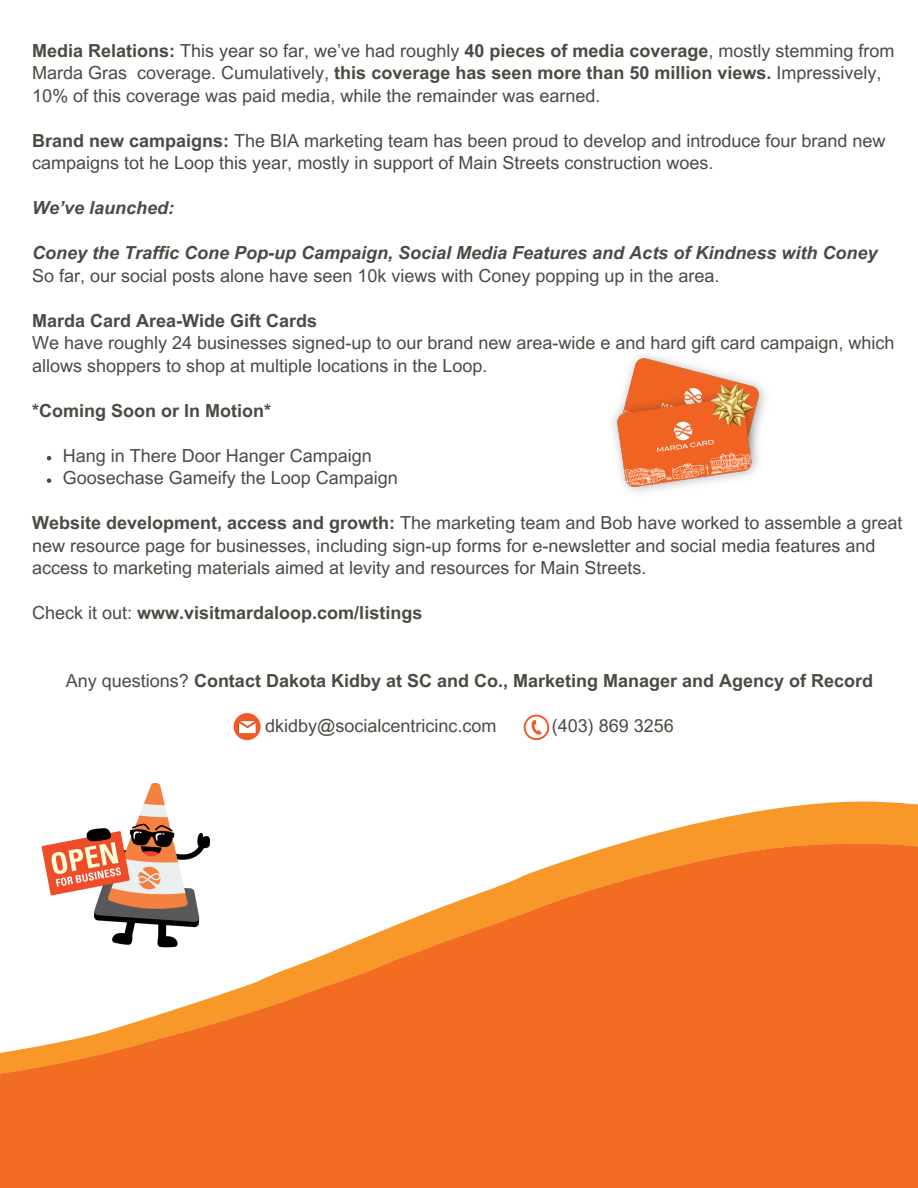
<style>
.page{position:relative;width:918px;height:1188px;background:#fff}
.page>*{position:absolute;margin:0;border:0;box-sizing:border-box;transform-origin:0 0}
.t1{font:18px/22.5px "Arial MT Pro";color:#4d4943}
.t2{font:700 18px "Arial MT Pro";color:#4d4943}
.t3{font:italic 700 18px "Arial MT Pro";color:#4d4943}
.s1{font-weight:700}
.s2{font-weight:400}
</style>
<div class="page">
<svg style="left:47px;top:456px;width:4px;height:4px"></svg>
<svg style="left:47px;top:478px;width:4px;height:5px"></svg>
<svg style="left:234px;top:713px;width:27px;height:27px"></svg>
<svg style="left:625px;top:801px;width:293px;height:41px;fill:#f79829"></svg>
<svg style="left:0;top:842px;width:918px;height:346px;fill:#f26c21"></svg>
<svg style="left:524px;top:715px;width:25px;height:25px"></svg>
<img style="left:32px;top:782px;width:187px;height:186px">
<img style="left:613px;top:355px;width:153px;height:137px">
<p class="t1" style="left:32px;top:41px;width:864px"><span class="s1">Media Relations:</span> This year so far, we’ve had roughly <span class="s1">40 pieces of media coverage</span>, mostly stemming from<br>Marda Gras coverage. Cumulatively, <span class="s1">this coverage has seen more than 50 million views.</span> Impressively,<br>10% of this coverage was paid media, while the remainder was earned.</p>
<p class="t1" style="left:32px;top:131px;width:855px"><span class="s1">Brand new campaigns:</span> The BIA marketing team has been proud to develop and introduce four brand new campaigns tot he Loop this year, mostly in support of Main Streets construction woes.</p>
<p class="t3" style="left:32px;top:201px;width:144px">We’ve launched:</p>
<p class="t3" style="left:32px;top:246px;width:847px">Coney the Traffic Cone Pop-up Campaign, Social Media Features and Acts of Kindness with Coney</p>
<p class="t1" style="left:32px;top:266px;width:689px">So far, our social posts alone have seen 10k views with Coney popping up in the area.</p>
<p class="t2" style="left:32px;top:313px;width:287px">Marda Card Area-Wide Gift Cards</p>
<p class="t1" style="left:32px;top:334px;width:864px">We have roughly 24 businesses signed-up to our brand new area-wide e and hard gift card campaign, which allows shoppers to shop at multiple locations in the Loop.</p>
<p class="t2" style="left:32px;top:403px;width:241px">*Coming Soon or In Motion*</p>
<p class="t1" style="left:63px;top:446px;width:311px">Hang in There Door Hanger Campaign</p>
<p class="t1" style="left:63px;top:469px;width:337px">Goosechase Gameify the Loop Campaign</p>
<p class="t1" style="left:32px;top:514px;width:872px"><span class="s1">Website development, access and growth:</span> The marketing team and Bob have worked to assemble a great new resource page for businesses, including sign-up forms for e-newsletter and social media features and access to marketing materials aimed at levity and resources for Main Streets.</p>
<p class="t2" style="left:32px;top:606px;width:392px"><span class="s2">Check it out:</span> www.visitmardaloop.com/listings</p>
<p class="t2" style="left:66px;top:673px;width:809px"><span class="s2">Any questions?</span> Contact Dakota Kidby at SC and Co., Marketing Manager and Agency of Record</p>
<p class="t1" style="left:265px;top:716px;width:233px">dkidby@socialcentricinc.com</p>
<p class="t1" style="left:552px;top:716px;width:124px">(403) 869 3256</p>
</div>
